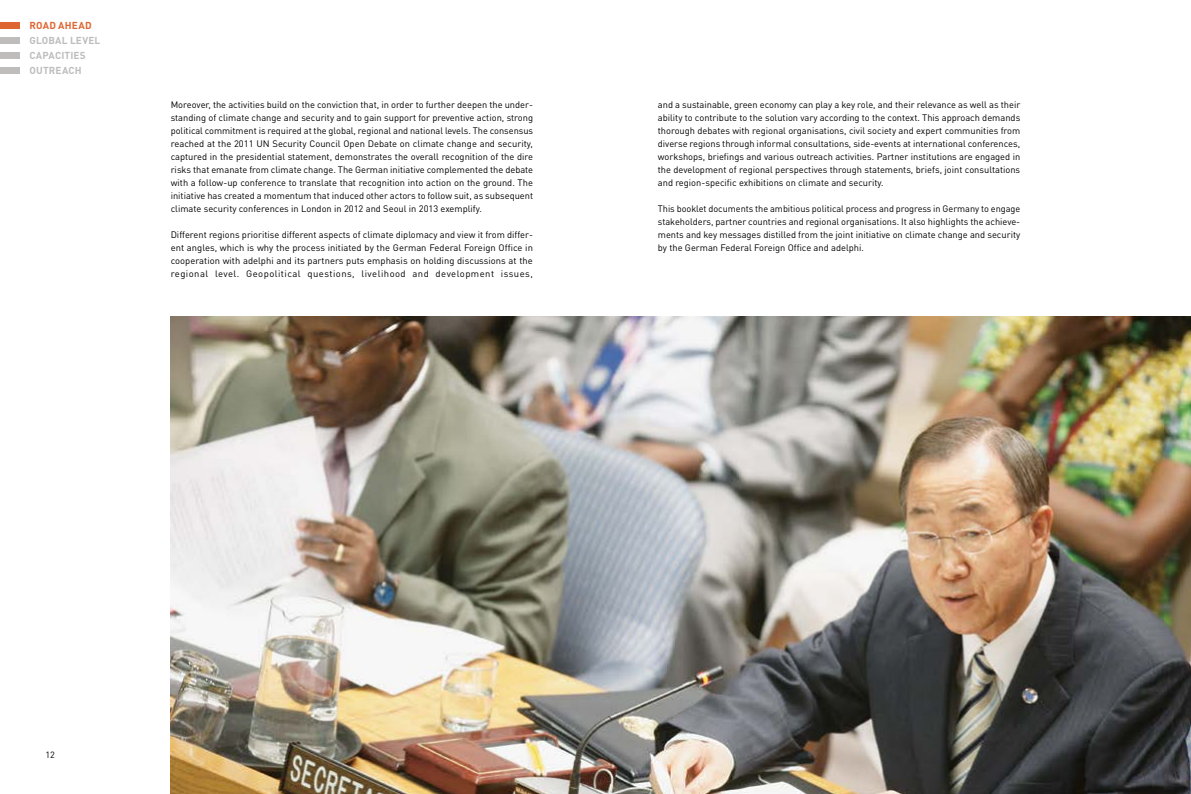
<style>
.page{position:relative;width:1191px;height:794px;background:#fff}
.page>*{position:absolute;margin:0;border:0;box-sizing:border-box;transform-origin:0 0}
.t1{font:700 10px/14.9px "DIN Pro";letter-spacing:.015em;color:#bebdbc}
.t2{font:700 10px "DIN Pro";letter-spacing:.03em;color:#dd6632}
.t3{font:9.3px/13px "DIN Pro";color:#000;text-align:justify}
.t4{font:9px "DIN Pro";color:#000}
</style>
<div class="page">
<img style="left:171px;top:316px;width:1020px;height:478px">
<div style="left:0;top:22px;width:20px;height:7px;background:#dd6632"></div>
<div style="left:0;top:37px;width:20px;height:7px;background:#bebdbc"></div>
<div style="left:0;top:52px;width:20px;height:7px;background:#bebdbc"></div>
<div style="left:0;top:67px;width:20px;height:7px;background:#bebdbc"></div>
<p class="t2" style="left:30px;top:19px;width:64px">ROAD AHEAD</p>
<p class="t1" style="left:30px;top:32px;width:72px">GLOBAL LEVEL<br>CAPACITIES<br>OUTREACH</p>
<p class="t3" style="left:171px;top:98px;width:364px">Moreover, the activities build on the conviction that, in order to further deepen the under&shy;standing of climate change and security and to gain support for preventive action, strong political commitment is required at the global, regional and national levels. The consensus reached at the 2011 UN Security Council Open Debate on climate change and security, captured in the presidential statement, demonstrates the overall recognition of the dire risks that emanate from climate change. The German initiative complemented the debate with a follow-up conference to translate that recognition into action on the ground. The initiative has created a momentum that induced other actors to follow suit, as subsequent climate security conferences in London in 2012 and Seoul in 2013 exemplify.</p>
<p class="t3" style="left:171px;top:228px;width:364px">Different regions prioritise different aspects of climate diplomacy and view it from differ&shy;ent angles, which is why the process initiated by the German Federal Foreign Office in cooperation with adelphi and its partners puts emphasis on holding discussions at the regional level. Geopolitical questions, livelihood and development issues,</p>
<p class="t3" style="left:658px;top:98px;width:364px">and a sustainable, green economy can play a key role, and their relevance as well as their ability to contribute to the solution vary according to the context. This approach demands thorough debates with regional organisations, civil society and expert communities from diverse regions through informal consultations, side-events at international conferences, workshops, briefings and various outreach activities. Partner institutions are engaged in the development of regional perspectives through statements, briefs, joint consultations and region-specific exhibitions on climate and security.</p>
<p class="t3" style="left:658px;top:202px;width:364px">This booklet documents the ambitious political process and progress in Germany to engage stakeholders, partner countries and regional organisations. It also highlights the achieve&shy;ments and key messages distilled from the joint initiative on climate change and security by the German Federal Foreign Office and adelphi.</p>
<p class="t4" style="left:45px;top:749px;width:11px">12</p>
</div>
